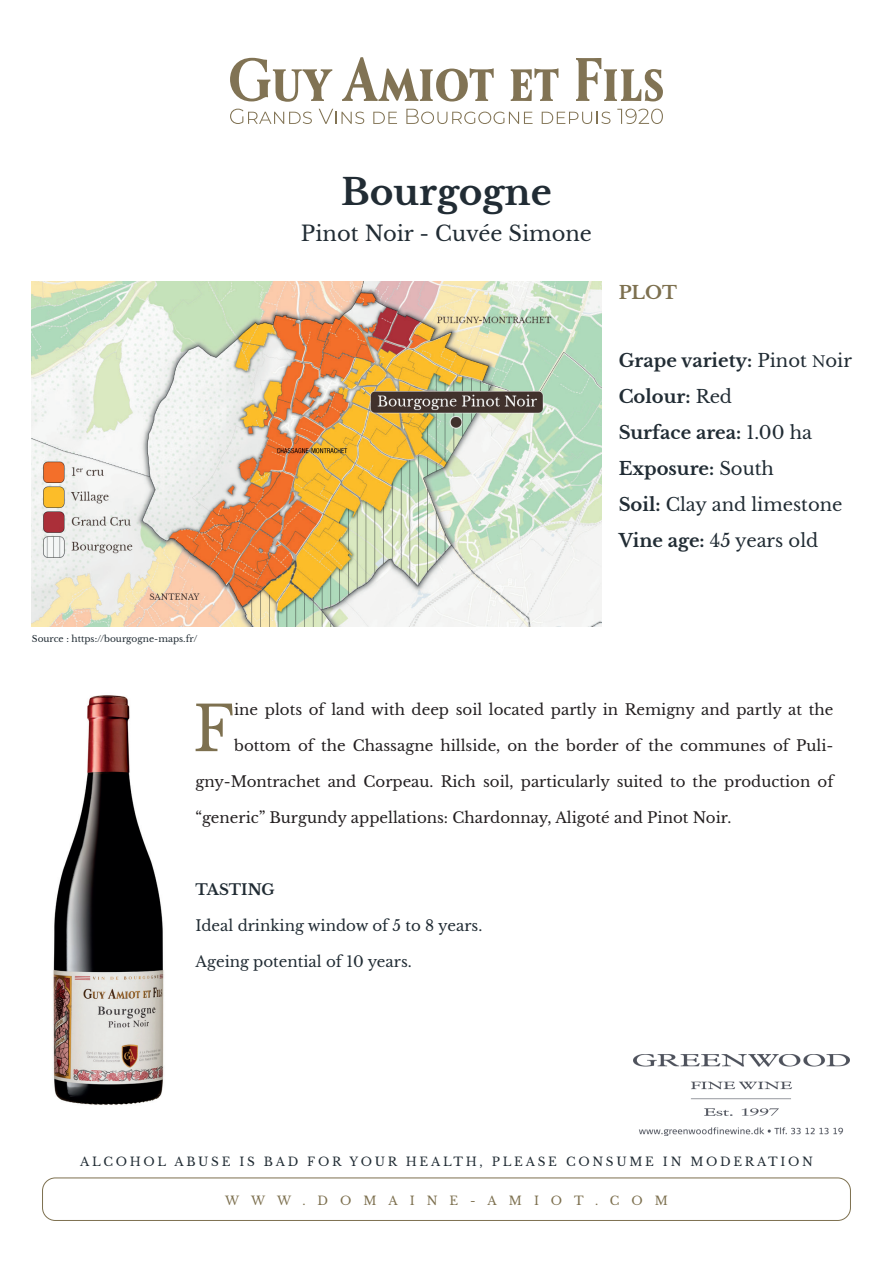
<style>
.page{position:relative;width:893px;height:1263px;background:#fff}
.page>*{position:absolute;margin:0;border:0;box-sizing:border-box;transform-origin:0 0}
.t1{font:61.8px "Libre Baskerville";color:#7d704f}
.t2{font:700 36px "Libre Baskerville";color:#212c34}
.t3{font:21px "Libre Baskerville";color:#212c34}
.t4{font:700 18px/36px "Libre Baskerville";color:#212c34}
.t5{font:700 18px "Libre Baskerville";color:#7d704f}
.t6{font:15px "Libre Baskerville";color:#231f20}
.t7{font:15px "Libre Baskerville";color:#212c34}
.t8{font:700 15px "Libre Baskerville";letter-spacing:-.005em;color:#212c34}
.t9{font:12px "Libre Baskerville";letter-spacing:.23em;color:#212c34}
.t10{font:12px "Libre Baskerville";letter-spacing:1em;color:#7d704f}
.t11{font:9px "Libre Baskerville";color:#212c34}
.s1{font-weight:400}
.s2{font-family:"Minion Pro";font-weight:400}
</style>
<div class="page">
<svg style="left:511px;top:68px;width:48px;height:33px"></svg>
<svg style="left:230px;top:58px;width:102px;height:44px"></svg>
<svg style="left:342px;top:57px;width:152px;height:45px"></svg>
<svg style="left:576px;top:58px;width:87px;height:43px"></svg>
<svg style="left:230px;top:109px;width:82px;height:15px"></svg>
<svg style="left:319px;top:109px;width:45px;height:15px"></svg>
<svg style="left:373px;top:112px;width:24px;height:12px"></svg>
<svg style="left:406px;top:109px;width:127px;height:15px"></svg>
<svg style="left:542px;top:112px;width:68px;height:12px"></svg>
<svg style="left:617px;top:109px;width:46px;height:15px"></svg>
<img style="left:32px;top:282px;width:570px;height:344px">
<img style="left:53px;top:695px;width:111px;height:410px">
<div style="left:42px;top:1177px;width:809px;height:44px;border:1px solid #7d704f;border-radius:13px"></div>
<img style="left:633px;top:1055px;width:216px;height:81px">
<p class="t11" style="left:32px;top:634px;width:167px">Source : https://bourgogne-maps.fr/</p>
<h2 class="t2" style="left:341px;top:170px;width:212px">Bourgogne</h2>
<h3 class="t3" style="left:301px;top:221px;width:293px">Pinot Noir - Cuvée Simone</h3>
<p class="t5" style="left:619px;top:282px;width:60px">PLOT</p>
<p class="t4" style="left:619px;top:342px;width:235px">Grape variety: <span class="s1">Pinot</span> <span class="s2">N</span><span class="s1">oir<br></span>Colour: <span class="s1">Red<br></span>Surface area: <span class="s1">1.00 ha<br></span>Exposure: <span class="s1">South<br></span>Soil: <span class="s1">Clay and limestone<br></span>Vine age: <span class="s1">45 years old</span></p>
<h1 class="t1" style="left:193px;top:691px;width:43px">F</h1>
<p class="t6" style="left:234px;top:701px;width:601px">ine plots of land with deep soil located partly in Remigny and partly at the</p>
<p class="t6" style="left:234px;top:737px;width:601px">bottom of the Chassagne hillside, on the border of the communes of Puli-</p>
<p class="t6" style="left:196px;top:773px;width:639px">gny-Montrachet and Corpeau. Rich soil, particularly suited to the production of</p>
<p class="t6" style="left:196px;top:809px;width:537px">“generic” Burgundy appellations: Chardonnay, Aligoté and Pinot Noir.</p>
<p class="t8" style="left:196px;top:881px;width:81px">TASTING</p>
<p class="t7" style="left:196px;top:917px;width:288px">Ideal drinking window of 5 to 8 years.</p>
<p class="t7" style="left:196px;top:953px;width:218px">Ageing potential of 10 years.</p>
<p class="t9" style="left:80px;top:1154px;width:734px">ALCOHOL ABUSE IS BAD FOR YOUR HEALTH, PLEASE CONSUME IN MODERATION</p>
<p class="t10" style="left:225px;top:1193px;width:444px">WWW.DOMAINE-AMIOT.COM</p>
</div>
